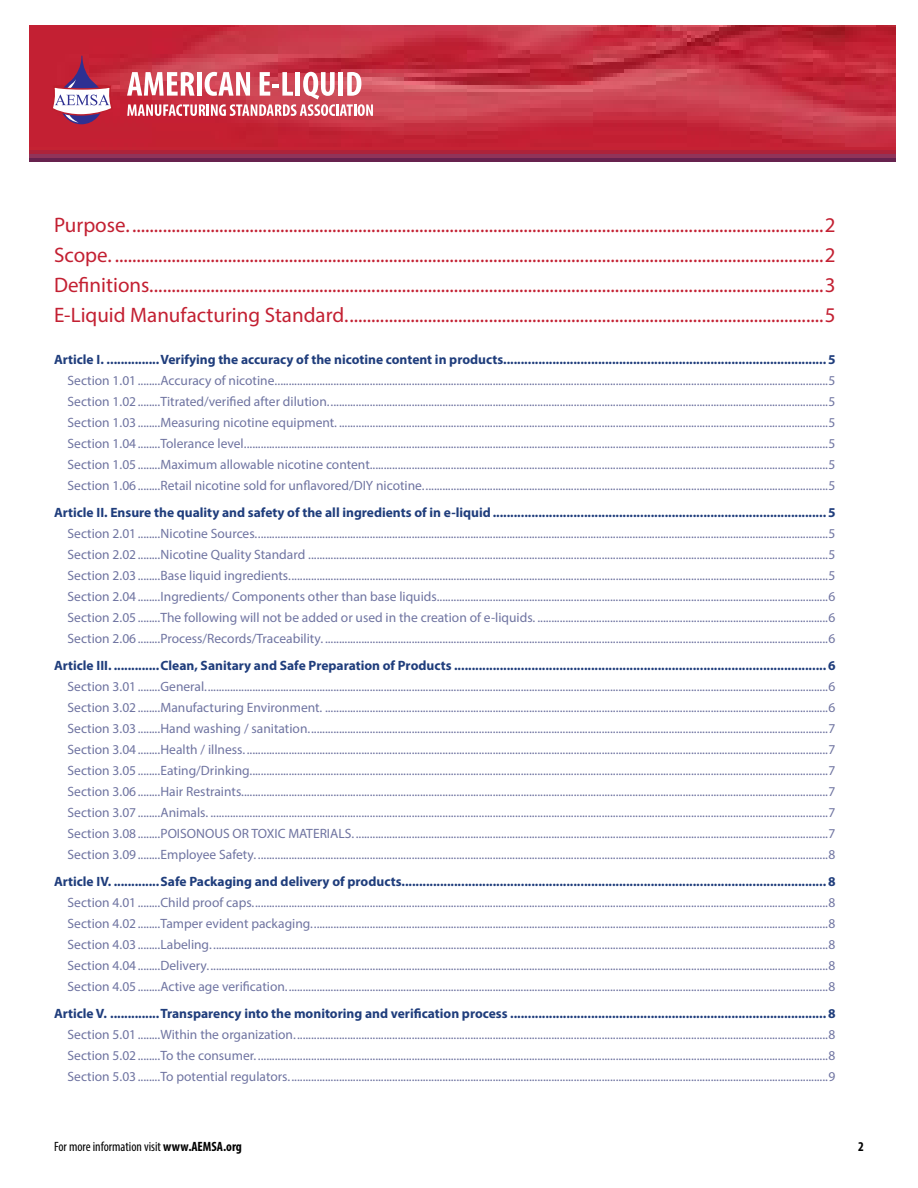
<style>
.page{position:relative;width:918px;height:1188px;background:#fff}
.page>*{position:absolute;margin:0;border:0;box-sizing:border-box;transform-origin:0 0}
.t1{font:21px/30px "Myriad Pro";color:#c32032;text-align:justify}
.t2{font:13.5px/21px "Myriad Pro";color:#6f74a1;text-align:justify}
.t3{font:700 13.5px "Myriad Pro";color:#1f3d7c}
.t4{font:condensed 13.5px "Myriad Pro";color:#000}
.t5{font:700 condensed 13.5px "Myriad Pro";color:#000}
.s1{font-weight:700}
</style>
<div class="page">
<img style="left:29px;top:25px;width:866px;height:137px">
<svg style="left:51px;top:55px;width:62px;height:69px"></svg>
<svg style="left:127px;top:72px;width:246px;height:44px"></svg>
<p class="t1" style="left:54px;top:209px;width:783px">Purpose. ...............................................................................................................................................................2<br>Scope. ...................................................................................................................................................................2<br>Definitions...........................................................................................................................................................3<br>E-Liquid Manufacturing Standard..............................................................................................................5</p>
<p class="t3" style="left:54px;top:350px;width:783px">Article I. ...............Verifying the accuracy of the nicotine content in products............................................................................................5</p>
<p class="t2" style="left:68px;top:370px;width:770px">Section 1.01........Accuracy of nicotine......................................................................................................................................................................................................5<br>Section 1.02........Titrated/verified after dilution...................................................................................................................................................................................5<br>Section 1.03........Measuring nicotine equipment. ...............................................................................................................................................................................5<br>Section 1.04........Tolerance level.................................................................................................................................................................................................................5<br>Section 1.05........Maximum allowable nicotine content....................................................................................................................................................................5<br>Section 1.06........Retail nicotine sold for unflavored/DIY nicotine.................................................................................................................................................5</p>
<p class="t3" style="left:54px;top:503px;width:783px">Article II. Ensure the quality and safety of the all ingredients of in e-liquid...............................................................................................5</p>
<p class="t2" style="left:68px;top:523px;width:770px">Section 2.01........Nicotine Sources.............................................................................................................................................................................................................5<br>Section 2.02........Nicotine Quality Standard ..........................................................................................................................................................................................5<br>Section 2.03........Base liquid ingredients.................................................................................................................................................................................................5<br>Section 2.04........Ingredients/ Components other than base liquids............................................................................................................................................6<br>Section 2.05........The following will not be added or used in the creation of e-liquids. ........................................................................................................6<br>Section 2.06........Process/Records/Traceability. ....................................................................................................................................................................................6</p>
<p class="t3" style="left:54px;top:656px;width:783px">Article III. .............Clean, Sanitary and Safe Preparation of Products ..........................................................................................................6</p>
<p class="t2" style="left:68px;top:676px;width:770px">Section 3.01........General...............................................................................................................................................................................................................................6<br>Section 3.02........Manufacturing Environment. ....................................................................................................................................................................................6<br>Section 3.03........Hand washing / sanitation..........................................................................................................................................................................................7<br>Section 3.04........Health / illness. ................................................................................................................................................................................................................7<br>Section 3.05........Eating/Drinking...............................................................................................................................................................................................................7<br>Section 3.06........Hair Restraints..................................................................................................................................................................................................................7<br>Section 3.07........Animals. .............................................................................................................................................................................................................................7<br>Section 3.08........POISONOUS OR TOXIC MATERIALS. .........................................................................................................................................................................7<br>Section 3.09........Employee Safety. ............................................................................................................................................................................................................8</p>
<p class="t3" style="left:54px;top:873px;width:783px">Article IV. .............Safe Packaging and delivery of products.........................................................................................................................8</p>
<p class="t2" style="left:68px;top:892px;width:770px">Section 4.01........Child proof caps..............................................................................................................................................................................................................8<br>Section 4.02........Tamper evident packaging.........................................................................................................................................................................................8<br>Section 4.03........Labeling.............................................................................................................................................................................................................................8<br>Section 4.04........Delivery..............................................................................................................................................................................................................................8<br>Section 4.05........Active age verification..................................................................................................................................................................................................8</p>
<p class="t3" style="left:54px;top:1005px;width:783px">Article V. ..............Transparency into the monitoring and verification process ..........................................................................................8</p>
<p class="t2" style="left:68px;top:1024px;width:770px">Section 5.01........Within the organization...............................................................................................................................................................................................8<br>Section 5.02........To the consumer. ............................................................................................................................................................................................................8<br>Section 5.03........To potential regulators.................................................................................................................................................................................................9</p>
<p class="t4" style="left:54px;top:1139px;width:189px">For more information visit <span class="s1">www.AEMSA.org</span></p>
<p class="t5" style="left:858px;top:1138px;width:7px">2</p>
</div>
